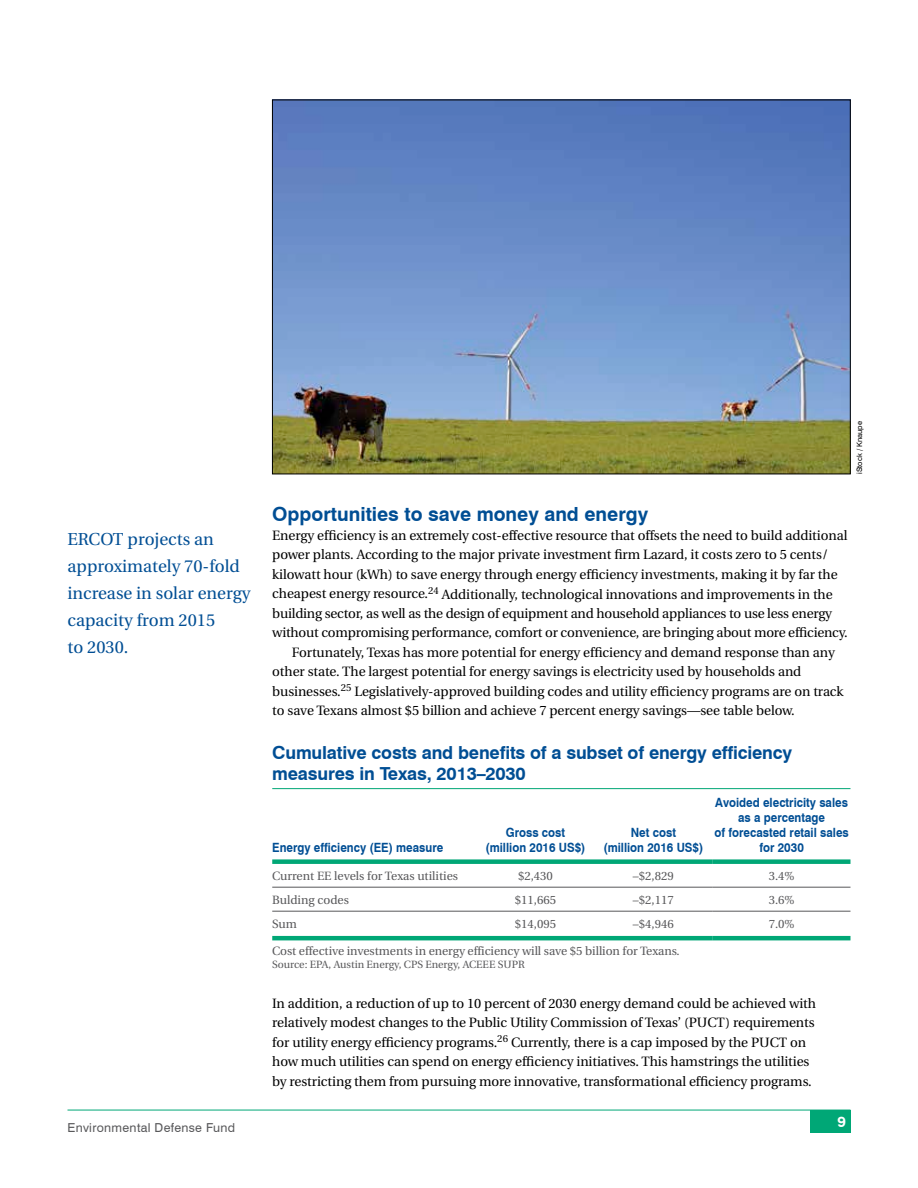
<style>
.page{position:relative;width:918px;height:1188px;background:#fff}
.page>*{position:absolute;margin:0;border:0;box-sizing:border-box;transform-origin:0 0}
.t1{font:700 19.5px "Swiss 721 BT";color:#004e94}
.t2{font:700 18px/21px "Swiss 721 BT";letter-spacing:-.01em;color:#004e94}
.t3{font:17.25px/27px "Utopia";color:#004e94}
.t4{font:700 15px "Swiss 721 BT";color:#fff}
.t5{font:13.5px/19.5px "Utopia";letter-spacing:-.005em;color:#000}
.t6{font:700 12.75px/15px "Swiss 721 BT";color:#004e94;text-align:center;scale:.9 1}
.t7{font:12.3px "Swiss 721 BT";letter-spacing:.025em;color:#58585a}
.t8{font:12px "Utopia";letter-spacing:-.005em;color:#58585a}
.t9{font:10.5px "Utopia";color:#58585a}
.t10{font:7.5px "Swiss 721 BT";color:#000}
</style>
<div class="page">
<div style="left:810px;top:1110px;width:40px;height:23px;background:#00a776"></div>
<hr style="left:68px;top:1110px;width:782px;height:1px;background:#00a776">
<hr style="left:272px;top:788px;width:578px;height:1px;background:#00a776">
<hr style="left:272px;top:911px;width:205px;height:1px;background:#58585a">
<hr style="left:477px;top:911px;width:117px;height:1px;background:#58585a">
<hr style="left:594px;top:911px;width:119px;height:1px;background:#58585a">
<hr style="left:713px;top:911px;width:138px;height:1px;background:#58585a">
<div style="left:272px;top:859px;width:205px;height:5px;background:#00a776"></div>
<div style="left:477px;top:859px;width:117px;height:5px;background:#00a776"></div>
<div style="left:594px;top:859px;width:119px;height:5px;background:#00a776"></div>
<div style="left:713px;top:859px;width:138px;height:5px;background:#00a776"></div>
<hr style="left:272px;top:887px;width:205px;height:1px;background:#58585a">
<hr style="left:477px;top:887px;width:117px;height:1px;background:#58585a">
<hr style="left:594px;top:887px;width:119px;height:1px;background:#58585a">
<hr style="left:713px;top:887px;width:138px;height:1px;background:#58585a">
<hr style="left:272px;top:936px;width:205px;height:4px;background:#00a776">
<hr style="left:477px;top:936px;width:117px;height:4px;background:#00a776">
<hr style="left:594px;top:936px;width:119px;height:4px;background:#00a776">
<hr style="left:713px;top:936px;width:138px;height:4px;background:#00a776">
<img style="left:274px;top:102px;width:574px;height:370px">
<p class="t3" style="left:68px;top:526px;width:184px">ERCOT projects an approximately 70-fold increase in solar energy capacity from 2015<br>to 2030.</p>
<p class="t7" style="left:68px;top:1121px;width:169px">Environmental Defense Fund</p>
<p class="t10" style="left:855px;top:474px;width:55px;rotate:-90deg">iStock / Knaupe</p>
<h1 class="t1" style="left:272px;top:502px;width:377px">Opportunities to save money and energy</h1>
<p class="t5" style="left:272px;top:526px;width:577px">Energy efficiency is an extremely cost-effective resource that offsets the need to build additional</p>
<p class="t5" style="left:272px;top:545px;width:557px">power plants. According to the major private investment firm Lazard, it costs zero to 5 cents/</p>
<p class="t5" style="left:272px;top:565px;width:567px">kilowatt hour (kWh) to save energy through energy efficiency investments, making it by far the</p>
<p class="t5" style="left:272px;top:584px;width:562px">cheapest energy resource.<sup>24</sup> Additionally, technological innovations and improvements in the</p>
<p class="t5" style="left:272px;top:604px;width:561px">building sector, as well as the design of equipment and household appliances to use less energy</p>
<p class="t5" style="left:272px;top:623px;width:577px">without compromising performance, comfort or convenience, are bringing about more efficiency.</p>
<p class="t5" style="left:292px;top:643px;width:545px">Fortunately, Texas has more potential for energy efficiency and demand response than any</p>
<p class="t5" style="left:272px;top:662px;width:531px">other state. The largest potential for energy savings is electricity used by households and</p>
<p class="t5" style="left:272px;top:682px;width:573px">businesses.<sup>25</sup> Legislatively-approved building codes and utility efficiency programs are on track</p>
<p class="t5" style="left:272px;top:701px;width:524px">to save Texans almost $5 billion and achieve 7 percent energy savings—see table below.</p>
<h2 class="t2" style="left:272px;top:742px;width:522px">Cumulative costs and benefits of a subset of energy efficiency measures in Texas, 2013–2030</h2>
<p class="t6" style="left:272px;top:840px;width:192px">Energy efficiency (EE) measure</p>
<p class="t6" style="left:486px;top:825px;width:112px">Gross cost (million 2016 US$)</p>
<p class="t6" style="left:603px;top:825px;width:112px">Net cost<br>(million 2016 US$)</p>
<p class="t6" style="left:714px;top:795px;width:151px">Avoided electricity sales as a percentage<br>of forecasted retail sales for 2030</p>
<p class="t8" style="left:272px;top:869px;width:187px">Current EE levels for Texas utilities</p>
<p class="t8" style="left:518px;top:869px;width:36px">$2,430</p>
<p class="t8" style="left:633px;top:869px;width:42px">–$2,829</p>
<p class="t8" style="left:769px;top:869px;width:27px">3.4%</p>
<p class="t8" style="left:272px;top:893px;width:78px">Bulding codes</p>
<p class="t8" style="left:515px;top:893px;width:43px">$11,665</p>
<p class="t8" style="left:633px;top:893px;width:42px">–$2,117</p>
<p class="t8" style="left:769px;top:893px;width:27px">3.6%</p>
<p class="t8" style="left:272px;top:917px;width:26px">Sum</p>
<p class="t8" style="left:515px;top:917px;width:43px">$14,095</p>
<p class="t8" style="left:633px;top:917px;width:42px">–$4,946</p>
<p class="t8" style="left:769px;top:917px;width:27px">7.0%</p>
<p class="t8" style="left:272px;top:944px;width:409px">Cost effective investments in energy efficiency will save $5 billion for Texans.</p>
<p class="t9" style="left:272px;top:959px;width:254px">Source: EPA, Austin Energy, CPS Energy, ACEEE SUPR</p>
<p class="t5" style="left:272px;top:994px;width:545px">In addition, a reduction of up to 10 percent of 2030 energy demand could be achieved with relatively modest changes to the Public Utility Commission of Texas’ (PUCT) requirements for utility energy efficiency programs.<sup>26</sup> Currently, there is a cap imposed by the PUCT on how much utilities can spend on energy efficiency initiatives. This hamstrings the utilities by restricting them from pursuing more innovative, transformational efficiency programs.</p>
<p class="t4" style="left:837px;top:1113px;width:10px">9</p>
</div>
